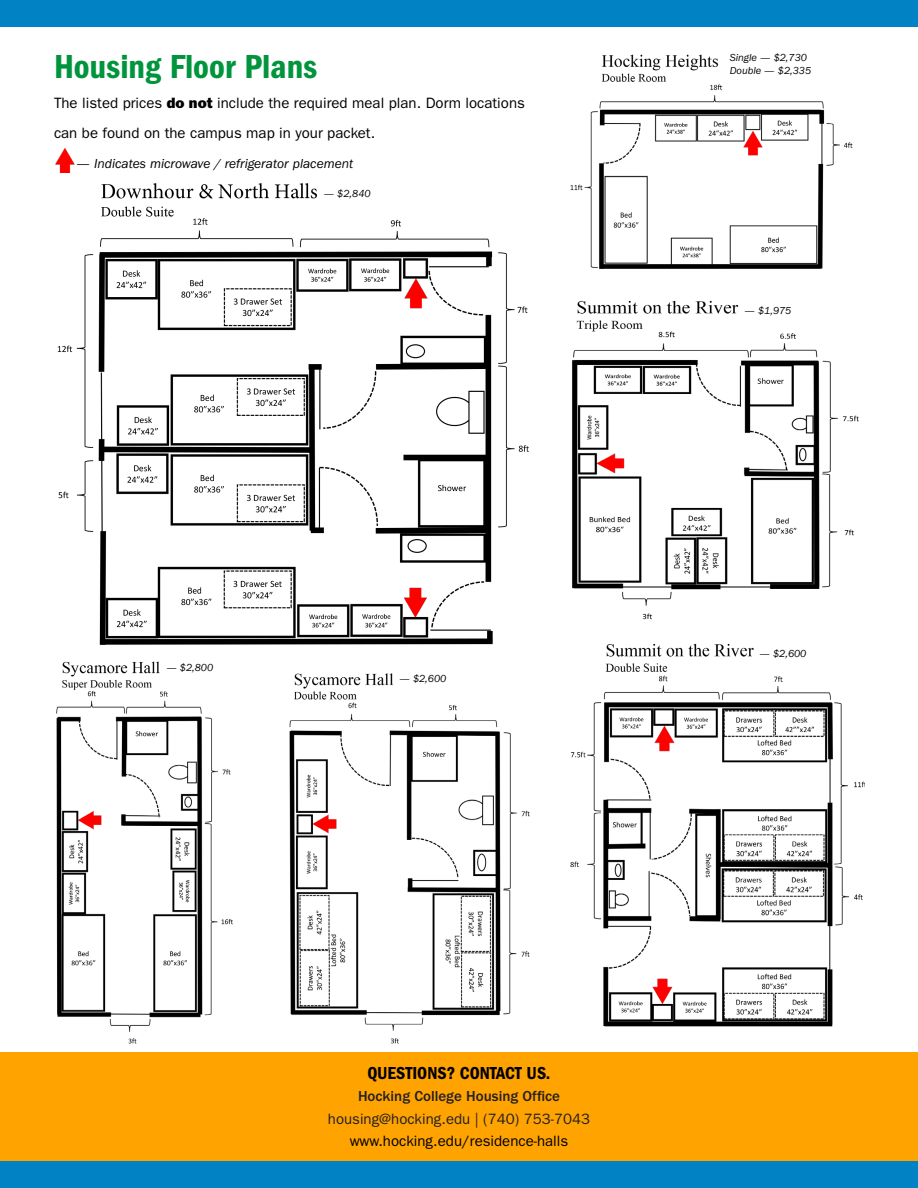
<style>
.page{position:relative;width:918px;height:1188px;background:#fff}
.page>*{position:absolute;margin:0;border:0;box-sizing:border-box;transform-origin:0 0}
.t1{font:34.5px "ITC Franklin Gothic Std Dm Cd";color:#00943d}
.t2{font:18px "ITC Franklin Gothic Std Dm Cd";color:#000}
.t3{font:15px/30px "ITC Franklin Gothic Std";color:#000}
.t4{font:15px/22.5px "ITC Franklin Gothic Std";color:#231f20;text-align:center}
.t5{font:italic 13.5px "ITC Franklin Gothic Std";color:#000}
.t6{font:italic 10.5px/13.5px "ITC Franklin Gothic Std";color:#000}
.s1{font-family:"ITC Franklin Gothic Std Hvy"}
.s2{font-weight:500}
</style>
<div class="page">
<div style="left:1px;top:1052px;width:917px;height:108px;background:#ffa300"></div>
<div style="left:0;top:1161px;width:918px;height:27px;background:#0082c5"></div>
<img style="left:57px;top:183px;width:472px;height:462px">
<img style="left:570px;top:54px;width:283px;height:215px">
<img style="left:572px;top:300px;width:287px;height:320px">
<img style="left:570px;top:643px;width:294px;height:384px">
<img style="left:56px;top:661px;width:177px;height:383px">
<img style="left:289px;top:673px;width:241px;height:371px">
<img style="left:56px;top:148px;width:18px;height:24px">
<div style="left:0;top:0;width:918px;height:26px;background:#0082c5"></div>
<p class="t1" style="left:54px;top:47px;width:265px">Housing Floor Plans</p>
<p class="t3" style="left:54px;top:88px;width:472px">The listed prices <span class="s1">do not</span> include the required meal plan. Dorm locations can be found on the campus map in your packet.</p>
<p class="t5" style="left:77px;top:156px;width:278px">— Indicates microwave / refrigerator placement</p>
<p class="t6" style="left:324px;top:187px;width:48px">— $2,840</p>
<p class="t6" style="left:166px;top:661px;width:48px">— $2,800</p>
<p class="t6" style="left:399px;top:672px;width:48px">— $2,600</p>
<p class="t6" style="left:730px;top:50px;width:83px">Single — $2,730<br>Double — $2,335</p>
<p class="t6" style="left:745px;top:304px;width:48px">— $1,975</p>
<p class="t6" style="left:760px;top:647px;width:48px">— $2,600</p>
<p class="t2" style="left:367px;top:1062px;width:185px">QUESTIONS? CONTACT US.</p>
<p class="t4" style="left:328px;top:1085px;width:264px"><span class="s2">Hocking College Housing Office </span>housing@hocking.edu | (740) 753-7043</p>
<p class="t3" style="left:350px;top:1126px;width:220px">www.hocking.edu/residence-halls</p>
</div>
